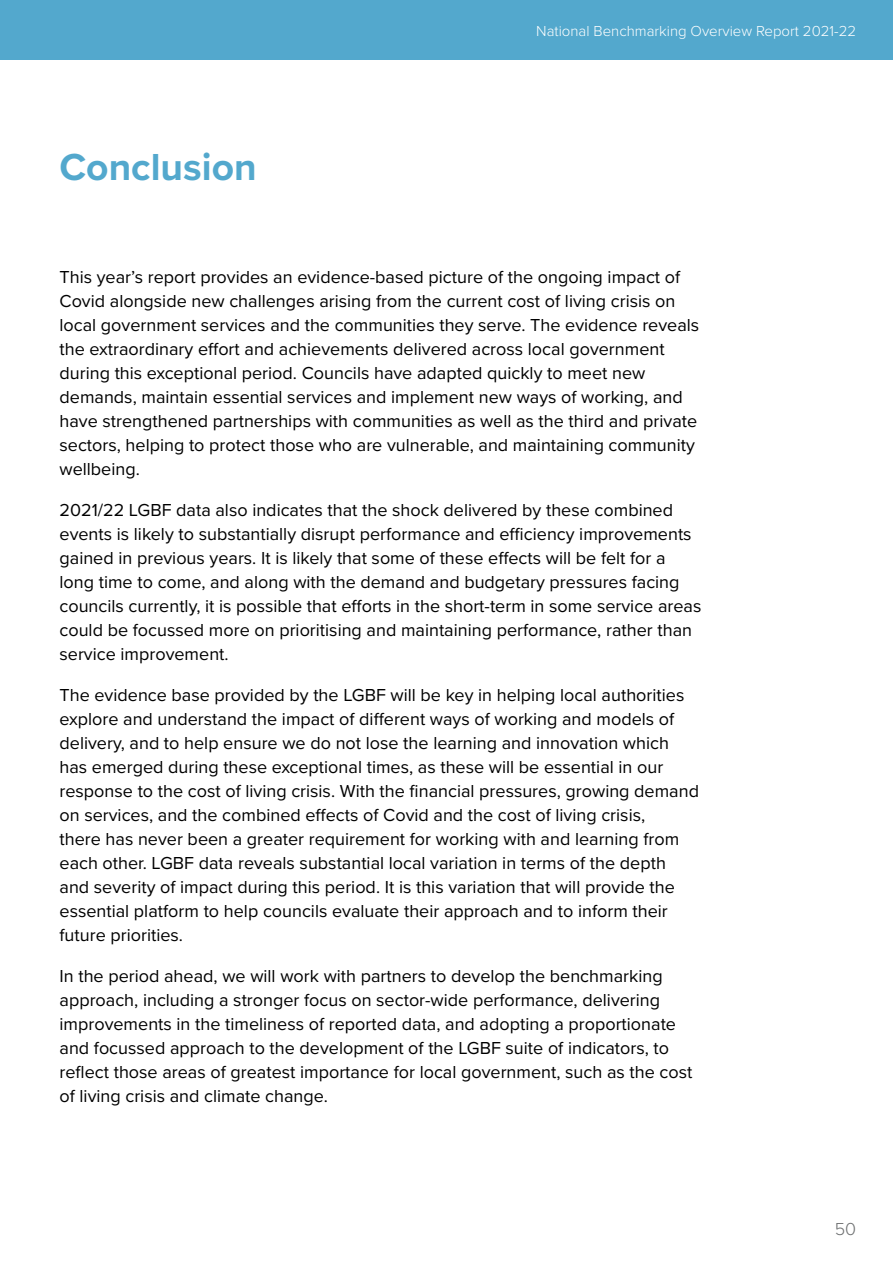
<style>
.page{position:relative;width:893px;height:1263px;background:#fff}
.page>*{position:absolute;margin:0;border:0;box-sizing:border-box;transform-origin:0 0}
.Section_heading{font:700 39px "Proxima Nova";color:#53a8cd}
.body_text{font:18px/24px "Proxima Nova";color:#000}
.t1{font:300 18px "Proxima Nova";color:#6d6f70}
.t2{font:300 15px "Proxima Nova";color:#fff}
</style>
<div class="page">
<div style="left:0;top:0;width:893px;height:60px;background:#53a8cd"></div>
<h2 class="Section_heading" style="left:60px;top:138px;width:199px">Conclusion</h2>
<p class="t2" style="left:536px;top:20px;width:321px">National Benchmarking Overview Report 2021-22</p>
<p class="body_text" style="left:60px;top:264px;width:641px">This year’s report provides an evidence-based picture of the ongoing impact of Covid alongside new challenges arising from the current cost of living crisis on local government services and the communities they serve. The evidence reveals the extraordinary effort and achievements delivered across local government during this exceptional period. Councils have adapted quickly to meet new demands, maintain essential services and implement new ways of working, and have strengthened partnerships with communities as well as the third and private sectors, helping to protect those who are vulnerable, and maintaining community wellbeing.</p>
<p class="body_text" style="left:60px;top:497px;width:643px">2021/22 LGBF data also indicates that the shock delivered by these combined events is likely to substantially disrupt performance and efficiency improvements gained in previous years. It is likely that some of these effects will be felt for a long time to come, and along with the demand and budgetary pressures facing councils currently, it is possible that efforts in the short-term in some service areas could be focussed more on prioritising and maintaining performance, rather than service improvement.</p>
<p class="body_text" style="left:60px;top:682px;width:641px">The evidence base provided by the LGBF will be key in helping local authorities explore and understand the impact of different ways of working and models of delivery, and to help ensure we do not lose the learning and innovation which has emerged during these exceptional times, as these will be essential in our response to the cost of living crisis. With the financial pressures, growing demand on services, and the combined effects of Covid and the cost of living crisis,<br>there has never been a greater requirement for working with and learning from each other. LGBF data reveals substantial local variation in terms of the depth and severity of impact during this period. It is this variation that will provide the essential platform to help councils evaluate their approach and to inform their future priorities.</p>
<p class="body_text" style="left:60px;top:963px;width:634px">In the period ahead, we will work with partners to develop the benchmarking approach, including a stronger focus on sector-wide performance, delivering improvements in the timeliness of reported data, and adopting a proportionate and focussed approach to the development of the LGBF suite of indicators, to reflect those areas of greatest importance for local government, such as the cost of living crisis and climate change.</p>
<p class="t1" style="left:835px;top:1216px;width:23px">50</p>
</div>
